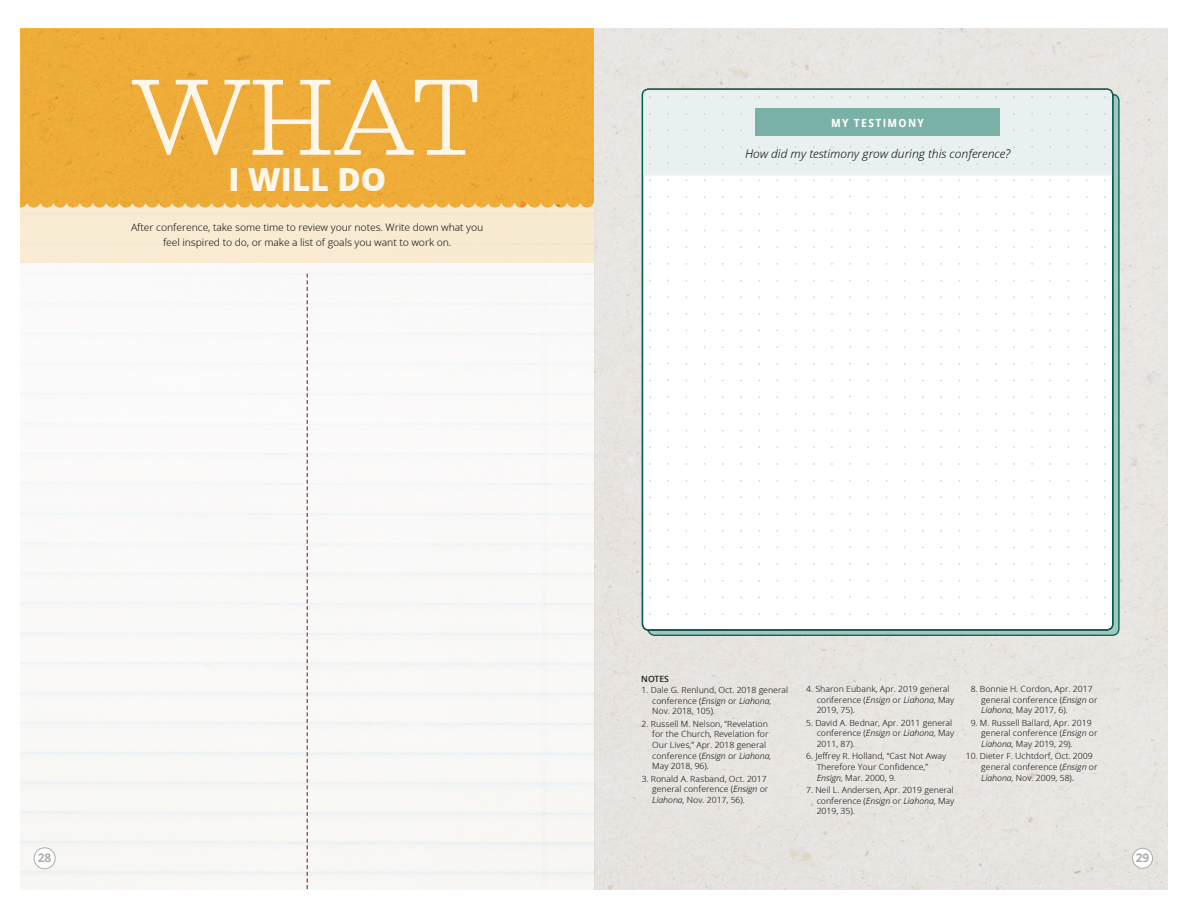
<style>
.page{position:relative;width:1188px;height:918px;background:#fff}
.page>*{position:absolute;margin:0;border:0;box-sizing:border-box;transform-origin:0 0}
.t1{font:300 110.25px "Sagona";color:#fff}
.t2{font:800 31.8px "Zoramlds Lat";color:#fff}
.t3{font:italic 12px "Zoramlds Lat";color:#1c1b1a}
.t4{font:700 12px "Zoramlds Lat";color:#abacac}
.t5{font:700 11.25px "Zoram Condlds Lat";letter-spacing:.12em;color:#fff}
.t6{font:10.35px/14.5px "Zoramlds Lat";letter-spacing:-.01em;color:#1c1b1a;text-align:center}
.t7{font:8.7px/10.6px "Zoramlds Lat";color:#1c1b1a}
.t8{font:600 8.7px "Zoramlds Lat";color:#1c1b1a}
.s1{font-style:italic}
</style>
<div class="page">
<div style="left:21px;top:29px;width:573px;height:179px;background:#eeac39"></div>
<svg style="left:307px;top:274px;width:1px;height:615px"></svg>
<div style="left:34px;top:847px;width:22px;height:22px;border:1px solid #abacac;border-radius:50%"></div>
<div style="left:594px;top:29px;width:573px;height:860px;background:#e8e5e1"></div>
<svg style="left:647px;top:93px;width:473px;height:544px"></svg>
<div style="left:642px;top:89px;width:471px;height:541px;background:#fff;border-radius:6px"></div>
<svg style="left:642px;top:89px;width:471px;height:93px"></svg>
<svg style="left:849px;top:161px;width:3px;height:5px"></svg>
<svg style="left:1031px;top:161px;width:3px;height:5px"></svg>
<div style="left:755px;top:109px;width:245px;height:27px;background:#7ab1a7"></div>
<div style="left:1133px;top:848px;width:20px;height:20px;background:#fff;border-radius:50%"></div>
<div style="left:1132px;top:848px;width:21px;height:21px;border:1px solid #abacac;border-radius:50%"></div>
<h1 class="t1" style="left:132px;top:52px;width:352px">WHAT</h1>
<h2 class="t2" style="left:228px;top:155px;width:159px">I WILL DO</h2>
<p class="t6" style="left:131px;top:220px;width:354px">After conference, take some time to review your notes. Write down what you feel inspired to do, or make a list of goals you want to work on.</p>
<p class="t5" style="left:831px;top:114px;width:94px">MY TESTIMONY</p>
<p class="t3" style="left:745px;top:145px;width:266px">How did my testimony grow during this conference?</p>
<p class="t8" style="left:641px;top:673px;width:29px">NOTES</p>
<p class="t7" style="left:652px;top:685px;width:137px;text-indent:-11px">1. Dale G. Renlund, Oct. 2018 general conference (<span class="s1">Ensign</span> or <span class="s1">Liahona,<br></span>Nov. 2018, 105).</p>
<p class="t7" style="left:652px;top:718px;width:121px;text-indent:-11px">2. Russell M. Nelson, “Revelation for the Church, Revelation for<br>Our Lives,” Apr. 2018 general conference (<span class="s1">Ensign</span> or <span class="s1">Liahona,<br></span>May 2018, 96).</p>
<p class="t7" style="left:652px;top:773px;width:118px;text-indent:-11px">3. Ronald A. Rasband, Oct. 2017 general conference (<span class="s1">Ensign</span> or<br><span class="s1">Liahona,</span> Nov. 2017, 56).</p>
<p class="t7" style="left:817px;top:684px;width:139px;text-indent:-11px">4. Sharon Eubank, Apr. 2019 general conference (<span class="s1">Ensign</span> or <span class="s1">Liahona,</span> May<br>2019, 75).</p>
<p class="t7" style="left:817px;top:717px;width:139px;text-indent:-11px">5. David A. Bednar, Apr. 2011 general conference (<span class="s1">Ensign</span> or <span class="s1">Liahona,</span> May<br>2011, 87).</p>
<p class="t7" style="left:817px;top:751px;width:131px;text-indent:-11px">6. Jeffrey R. Holland, “Cast Not Away<br>Therefore Your Confidence,”<br><span class="s1">Ensign,</span> Mar. 2000, 9.</p>
<p class="t7" style="left:817px;top:785px;width:139px;text-align:justify;text-indent:-11px">7. Neil L. Andersen, Apr. 2019 general conference (<span class="s1">Ensign</span> or <span class="s1">Liahona,</span> May 2019, 35).</p>
<p class="t7" style="left:981px;top:684px;width:118px;text-indent:-11px">8. Bonnie H. Cordon, Apr. 2017 general conference (<span class="s1">Ensign</span> or<br><span class="s1">Liahona,</span> May 2017, 6).</p>
<p class="t7" style="left:981px;top:717px;width:118px;text-indent:-11px">9. M. Russell Ballard, Apr. 2019 general conference (<span class="s1">Ensign</span> or<br><span class="s1">Liahona,</span> May 2019, 29).</p>
<p class="t7" style="left:981px;top:751px;width:118px;text-indent:-16px">10. Dieter F. Uchtdorf, Oct. 2009 general conference (<span class="s1">Ensign</span> or<br><span class="s1">Liahona,</span> Nov. 2009, 58).</p>
<p class="t4" style="left:38px;top:849px;width:15px">28</p>
<p class="t4" style="left:1136px;top:849px;width:15px">29</p>
</div>
